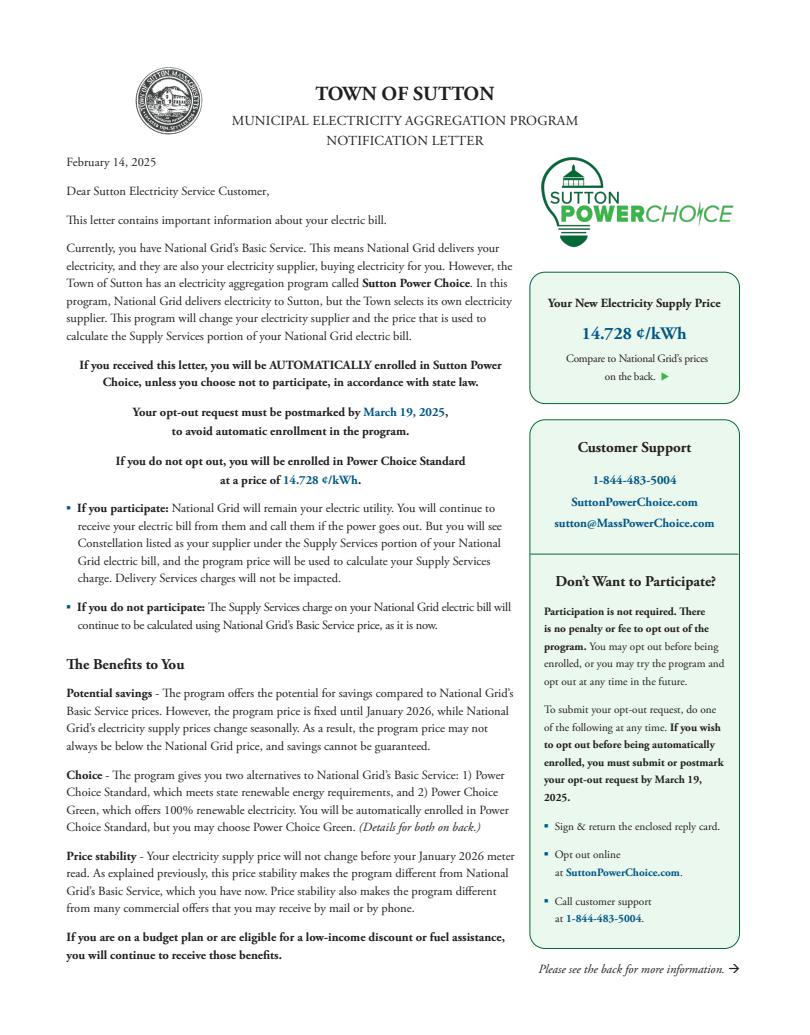
<style>
.page{position:relative;width:810px;height:1035px;background:#fff}
.page>*{position:absolute;margin:0;border:0;box-sizing:border-box;transform-origin:0 0}
.t1{font:700 20px "Adobe Garamond Pro";letter-spacing:.005em;color:#231f20}
.t2{font:700 17.5px "Adobe Garamond Pro";color:#00578a}
.callout_header{font:700 15px "Adobe Garamond Pro";color:#231f20}
.t3{font:13.75px/20px "Adobe Garamond Pro";letter-spacing:.015em;color:#231f20;text-align:center}
.copy{font:12.5px/17.5px "Adobe Garamond Pro";color:#231f20}
.copy-2{font:700 12.5px/17.5px "Adobe Garamond Pro";color:#231f20;text-align:center}
.copy-3{font:12.5px/17.5px "Adobe Garamond Pro";letter-spacing:-.02em;color:#231f20}
.callout_header-2{font:700 12.5px "Adobe Garamond Pro";color:#00578a}
.copy-4{font:italic 12.5px "Adobe Garamond Pro";color:#231f20}
.copy-5{font:11.25px/17.5px "Adobe Garamond Pro";color:#231f20}
.copy-6{font:700 11.25px/17.5px "Adobe Garamond Pro";color:#231f20}
.callout_header-3{font:11.25px/17.5px "Adobe Garamond Pro";letter-spacing:-.02em;color:#231f20;text-align:center}
.copy-7{font:700 11.25px/17.5px "Adobe Garamond Pro";color:#00578a}
.s1{font-weight:700}
.s2{color:#00578a}
.s3{font-family:"Garamond";color:#00578a}
.s4{font-style:italic}
.s5{color:#39b54a}
.s6{font-weight:400}
.s7{font-family:"Garamond";font-size:12.5px;color:#00578a}
.s8{font-family:"Garamond";font-weight:400;font-size:12.5px}
.s9{font-weight:400;color:#231f20}
.s10{font-weight:700;color:#00578a}
</style>
<div class="page">
<img style="left:135px;top:68px;width:67px;height:67px">
<div style="left:530px;top:272px;width:210px;height:132px;background:#ebf8ed;border-radius:15px"></div>
<div style="left:530px;top:272px;width:210px;height:132px;border:1px solid #056839;border-radius:15px"></div>
<img style="left:541px;top:157px;width:193px;height:91px">
<div style="left:530px;top:420px;width:210px;height:528px;background:#ebf8ed;border-radius:15px"></div>
<div style="left:530px;top:419px;width:210px;height:530px;border:1px solid #056839;border-radius:15px"></div>
<hr style="left:530px;top:554px;width:208px;height:1px;background:#056839">
<p class="t1" style="left:316px;top:82px;width:180px">TOWN OF SUTTON</p>
<p class="t3" style="left:232px;top:111px;width:348px">MUNICIPAL ELECTRICITY AGGREGATION PROGRAM<br>NOTIFICATION LETTER</p>
<p class="copy" style="left:67px;top:154px;width:91px">February 14, 2025</p>
<p class="copy" style="left:67px;top:183px;width:204px">Dear Sutton Electricity Service Customer,</p>
<p class="copy" style="left:67px;top:211px;width:322px">This letter contains important information about your electric bill.</p>
<p class="copy" style="left:67px;top:240px;width:447px">Currently, you have National Grid’s Basic Service. This means National Grid delivers your electricity, and they are also your electricity supplier, buying electricity for you. However, the Town of Sutton has an electricity aggregation program called <span class="s1">Sutton Power Choice</span>. In this program, National Grid delivers electricity to Sutton, but the Town selects its own electricity supplier. This program will change your electricity supplier and the price that is used to calculate the Supply Services portion of your National Grid electric bill.</p>
<p class="copy-2" style="left:80px;top:356px;width:424px">If you received this letter, you will be AUTOMATICALLY enrolled in Sutton Power<br>Choice, unless you choose not to participate, in accordance with state law.</p>
<p class="copy-2" style="left:133px;top:403px;width:317px;line-height:18.8px">Your opt-out request must be postmarked by <span class="s2">March 19, 2025</span>, to avoid automatic enrollment in the program.</p>
<p class="copy-2" style="left:116px;top:452px;width:351px;line-height:18.8px">If you do not opt out, you will be enrolled in Power Choice Standard at a price of <span class="s2">14.728 ¢/kWh</span>.</p>
<p class="copy" style="left:78px;top:500px;width:426px;text-indent:-11px"><span class="s3">▪</span> <span class="s1">If you participate:</span> National Grid will remain your electric utility. You will continue to receive your electric bill from them and call them if the power goes out. But you will see Constellation listed as your supplier under the Supply Services portion of your National Grid electric bill, and the program price will be used to calculate your Supply Services charge. Delivery Services charges will not be impacted.</p>
<p class="copy-3" style="left:78px;top:599px;width:435px;text-indent:-11px"><span class="s3">▪</span> <span class="s1">If you do not participate:</span> The Supply Services charge on your National Grid electric bill will continue to be calculated using National Grid’s Basic Service price, as it is now.</p>
<p class="callout_header" style="left:67px;top:655px;width:119px">The Benefits to You</p>
<p class="copy" style="left:67px;top:685px;width:449px"><span class="s1">Potential savings</span> - The program offers the potential for savings compared to National Grid’s Basic Service prices. However, the program price is fixed until January 2026, while National Grid’s electricity supply prices change seasonally. As a result, the program price may not always be below the National Grid price, and savings cannot be guaranteed.</p>
<p class="copy" style="left:67px;top:766px;width:444px"><span class="s1">Choice</span> - The program gives you two alternatives to National Grid’s Basic Service: 1) Power Choice Standard, which meets state renewable energy requirements, and 2) Power Choice Green, which offers 100% renewable electricity. You will be automatically enrolled in Power Choice Standard, but you may choose Power Choice Green. <span class="s4">(Details for both on back.)</span></p>
<p class="copy" style="left:67px;top:848px;width:450px"><span class="s1">Price stability</span> - Your electricity supply price will not change before your January 2026 meter read. As explained previously, this price stability makes the program different from National Grid’s Basic Service, which you have now. Price stability also makes the program different from many commercial offers that you may receive by mail or by phone.</p>
<p class="copy-2" style="left:67px;top:929px;width:440px;text-align:left">If you are on a budget plan or are eligible for a low-income discount or fuel assistance, you will continue to receive those benefits.</p>
<p class="copy-2" style="left:548px;top:294px;width:174px">Your New Electricity Supply Price</p>
<p class="t2" style="left:582px;top:323px;width:106px">14.728 ¢/kWh</p>
<p class="callout_header-3" style="left:566px;top:350px;width:144px">Compare to National Grid’s prices on the back. <span class="s5">◆</span></p>
<p class="callout_header" style="left:578px;top:438px;width:115px">Customer Support</p>
<p class="callout_header-2" style="left:593px;top:473px;width:85px">1-844-483-5004</p>
<p class="callout_header-2" style="left:571px;top:494px;width:128px">SuttonPowerChoice.com</p>
<p class="callout_header-2" style="left:555px;top:516px;width:162px">sutton@MassPowerChoice.com</p>
<p class="callout_header" style="left:555px;top:572px;width:162px">Don’t Want to Participate?</p>
<p class="copy-5" style="left:544px;top:603px;width:182px"><span class="s1">Participation is not required. There<br>is no penalty or fee to opt out of the program.</span> You may opt out before being enrolled, or you may try the program and opt out at any time in the future.</p>
<p class="copy-6" style="left:544px;top:701px;width:181px"><span class="s6">To submit your opt-out request, do one of the following at any time.</span> If you wish to opt out before being automatically enrolled, you must submit or postmark your opt-out request by March 19,<br>2025.</p>
<p class="copy-5" style="left:544px;top:818px;width:178px"><span class="s7">▪</span> Sign &amp; return the enclosed reply card.</p>
<p class="copy-7" style="left:555px;top:846px;width:129px;text-indent:-11px"><span class="s8">▪</span> <span class="s9">Opt out online<br>at</span> SuttonPowerChoice.com<span class="s9">.</span></p>
<p class="copy-5" style="left:544px;top:893px;width:109px;text-align:center"><span class="s7">▪</span> Call customer support at <span class="s10">1-844-483-5004</span>.</p>
<p class="copy-4" style="left:538px;top:961px;width:204px">Please see the back for more information. →</p>
</div>
